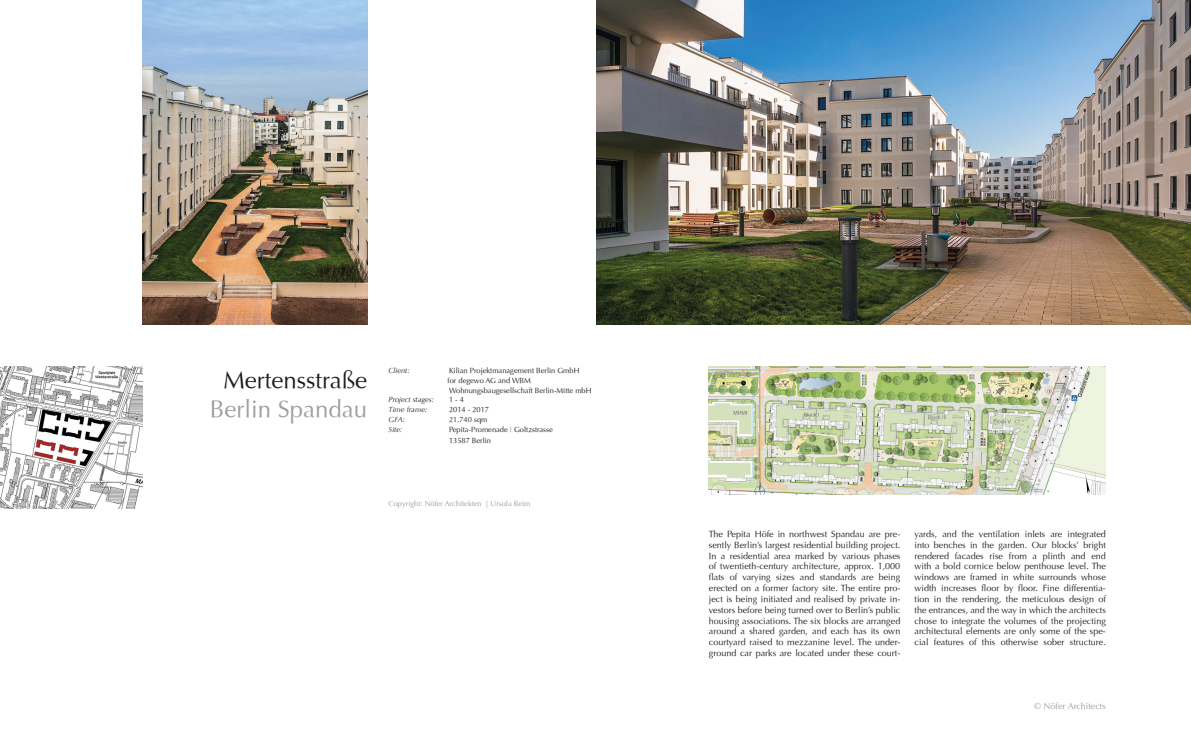
<style>
.page{position:relative;width:1191px;height:738px;background:#fff}
.page>*{position:absolute;margin:0;border:0;box-sizing:border-box;transform-origin:0 0}
.t1{font:24px "Optima";color:#1d1d1b}
.t2{font:24px "Optima";color:#9d9d9d}
.t3{font:9px/10.8px "Optima";color:#1d1d1b;text-align:justify}
.Stresemann__Eigensch{font:9px "Optima";color:#9d9d9d}
.t4{font:7.5px "Optima";color:#1d1d1b}
.t5{font:italic 7.5px "Optima";color:#1d1d1b}
.t6{font:7.5px "Optima";color:#9d9d9d}
.t7{font:7.5px "Optima";color:#272726}
.s1{font-style:inherit}
.s2{color:#1d1d1b}
.s3{color:#9d9d9d}
</style>
<div class="page">
<img style="left:596px;top:0;width:594px;height:324px">
<img style="left:709px;top:366px;width:397px;height:128px">
<img style="left:0;top:366px;width:142px;height:142px">
<img style="left:142px;top:0;width:225px;height:324px">
<p class="t1" style="left:223px;top:366px;width:145px">Mertensstraße</p>
<p class="t2" style="left:210px;top:394px;width:159px">Berlin Spandau</p>
<p class="t5" style="left:388px;top:366px;width:22px">Client<span class="s1">:</span></p>
<p class="t4" style="left:449px;top:366px;width:132px">Kilian Projektmanagement Berlin GmbH</p>
<p class="t4" style="left:447px;top:375px;width:85px">for degewo AG and WBM</p>
<p class="t4" style="left:449px;top:385px;width:144px">Wohnungsbaugesellschaft Berlin-Mitte mbH</p>
<p class="t5" style="left:388px;top:395px;width:46px">Project stages<span class="s1">:</span></p>
<p class="t4" style="left:449px;top:395px;width:17px">1 - 4</p>
<p class="t5" style="left:388px;top:405px;width:40px">Time frame<span class="s1">:</span></p>
<p class="t4" style="left:449px;top:405px;width:42px">2014 - 2017</p>
<p class="t5" style="left:388px;top:415px;width:18px">GFA<span class="s1">:</span></p>
<p class="t7" style="left:449px;top:415px;width:40px">21.740 <span class="s2">sqm</span></p>
<p class="t5" style="left:388px;top:424px;width:15px">Site<span class="s1">:</span></p>
<p class="t4" style="left:449px;top:424px;width:105px">Pepita-Promenade <span class="s3">I</span> Goltzstrasse</p>
<p class="t4" style="left:449px;top:435px;width:44px">13587 Berlin</p>
<p class="t6" style="left:388px;top:498px;width:143px">Copyright: Nöfer Architekten | Ursula Reim</p>
<p class="t3" style="left:709px;top:528px;width:193px">The Pepita Höfe in northwest Spandau are pre&shy;sently Berlin’s largest residential building project.<br>In a residential area marked by various phases of twentieth-century architecture, approx. 1,000 flats of varying sizes and standards are being erected on a former factory site. The entire pro&shy;ject is being initiated and realised by private in&shy;vestors before being turned over to Berlin’s public housing associations. The six blocks are arranged around a shared garden, and each has its own courtyard raised to mezzanine level. The under&shy;ground car parks are located under these court-</p>
<p class="t3" style="left:914px;top:528px;width:193px">yards, and the ventilation inlets are integrated into benches in the garden. Our blocks’ bright rendered facades rise from a plinth and end with a bold cornice below penthouse level. The windows are framed in white surrounds whose width increases floor by floor. Fine differentia&shy;tion in the rendering, the meticulous design of the entrances, and the way in which the architects chose to integrate the volumes of the projecting architectural elements are only some of the spe&shy;cial features of this otherwise sober structure.</p>
<p class="Stresemann__Eigensch" style="left:1034px;top:700px;width:73px">© Nöfer Architects</p>
</div>
